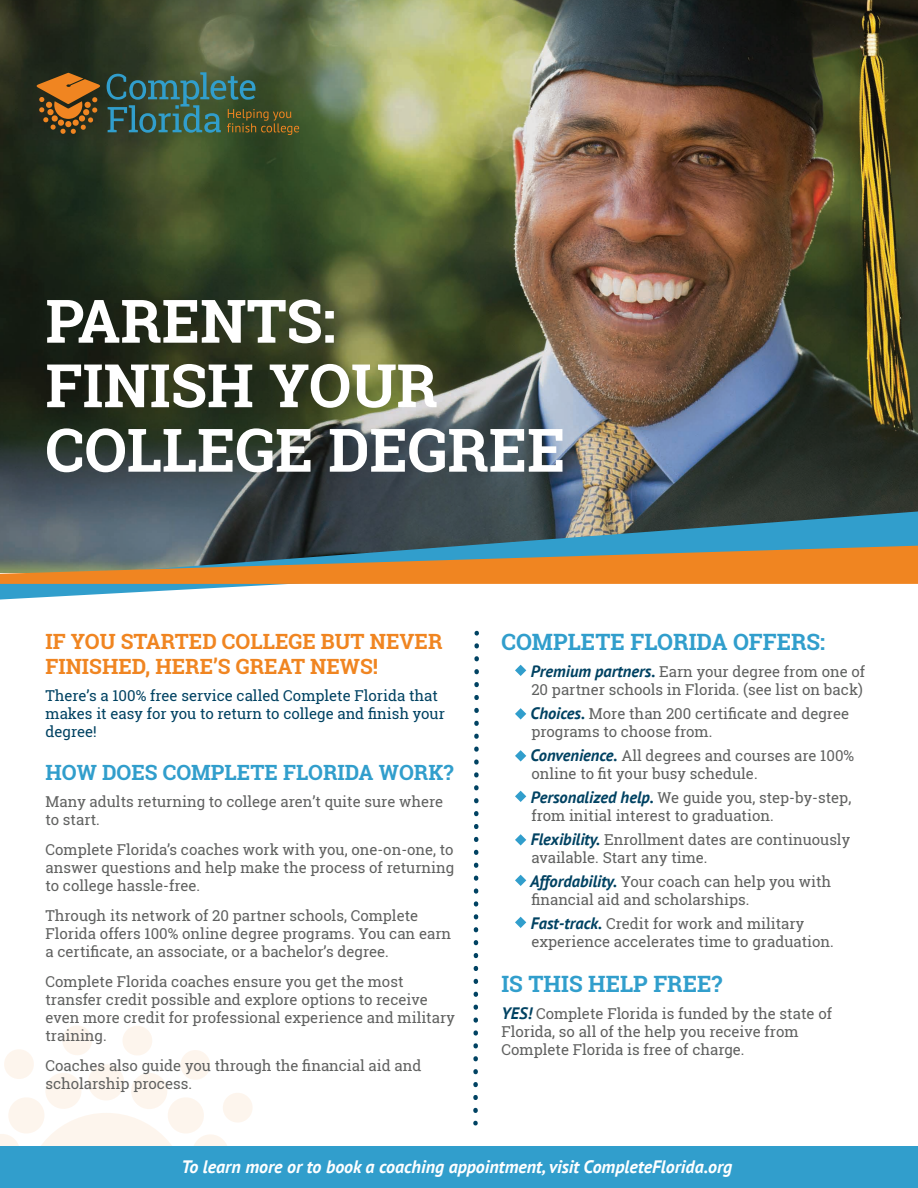
<style>
.page{position:relative;width:918px;height:1188px;background:#fff}
.page>*{position:absolute;margin:0;border:0;box-sizing:border-box;transform-origin:0 0}
.t1{font:700 60px/64.5px "Roboto Slab";color:#fff}
.t2{font:700 22.5px "Roboto Slab";color:#319ecc}
.t3{font:700 21px/25.2px "Roboto Slab";color:#f08521}
.t4{font:700 21px "Roboto Slab";color:#319ecc}
.t5{font:italic 700 18px "PT Sans";color:#fff}
.t6{font:15px/18px "Roboto Slab";color:#606160}
.t7{font:15px/18px "Roboto Slab";color:#004262}
.s1{font-family:"PT Sans";font-weight:700;font-style:italic;font-size:16.5px;color:#004262}
</style>
<div class="page">
<img style="left:0;top:0;width:918px;height:510px">
<svg style="left:0;top:1026px;width:276px;height:121px"></svg>
<svg style="left:37px;top:73px;width:63px;height:61px;background:#82551e"></svg>
<svg style="left:107px;top:72px;width:192px;height:63px;background:#3d5c49"></svg>
<svg style="left:0;top:510px;width:918px;height:90px"></svg>
<svg style="left:0;top:545px;width:918px;height:39px;background:#af814a"></svg>
<svg style="left:473px;top:643px;width:6px;height:481px"></svg>
<div style="left:0;top:1147px;width:918px;height:41px;background:#319ecc"></div>
<svg style="left:515px;top:665px;width:11px;height:11px"></svg>
<svg style="left:515px;top:708px;width:11px;height:12px"></svg>
<svg style="left:515px;top:750px;width:11px;height:12px"></svg>
<svg style="left:515px;top:791px;width:11px;height:11px"></svg>
<svg style="left:515px;top:834px;width:11px;height:12px"></svg>
<svg style="left:515px;top:875px;width:11px;height:11px"></svg>
<svg style="left:515px;top:917px;width:11px;height:11px"></svg>
<h1 class="t1" style="left:46px;top:288px;width:521px">PARENTS:<br>FINISH YOUR<br>COLLEGE DEGREE</h1>
<h3 class="t3" style="left:46px;top:629px;width:398px">IF YOU STARTED COLLEGE BUT NEVER<br>FINISHED, HERE’S GREAT NEWS!</h3>
<p class="t7" style="left:46px;top:687px;width:401px">There’s a 100% free service called Complete Florida that makes it easy for you to return to college and finish your degree!</p>
<h3 class="t4" style="left:46px;top:758px;width:409px">HOW DOES COMPLETE FLORIDA WORK?</h3>
<p class="t6" style="left:46px;top:793px;width:399px">Many adults returning to college aren’t quite sure where to start.</p>
<p class="t6" style="left:46px;top:841px;width:410px;text-align:justify">Complete Florida’s coaches work with you, one-on-one, to answer questions and help make the process of returning to college hassle-free.</p>
<p class="t6" style="left:46px;top:907px;width:407px">Through its network of 20 partner schools, Complete<br>Florida offers 100% online degree programs. You can earn a certificate, an associate, or a bachelor’s degree.</p>
<p class="t6" style="left:46px;top:973px;width:411px">Complete Florida coaches ensure you get the most transfer credit possible and explore options to receive even more credit for professional experience and military training.</p>
<p class="t6" style="left:46px;top:1057px;width:377px">Coaches also guide you through the financial aid and scholarship process.</p>
<h2 class="t2" style="left:501px;top:627px;width:325px">COMPLETE FLORIDA OFFERS:</h2>
<p class="t6" style="left:531px;top:663px;width:336px"><span class="s1">Premium partners.</span> Earn your degree from one of<br>20 partner schools in Florida. (see list on back)</p>
<p class="t6" style="left:531px;top:705px;width:320px"><span class="s1">Choices.</span> More than 200 certificate and degree programs to choose from.</p>
<p class="t6" style="left:531px;top:747px;width:325px"><span class="s1">Convenience.</span> All degrees and courses are 100% online to fit your busy schedule.</p>
<p class="t6" style="left:531px;top:789px;width:322px"><span class="s1">Personalized help.</span> We guide you, step-by-step, from initial interest to graduation.</p>
<p class="t6" style="left:531px;top:831px;width:321px"><span class="s1">Flexibility.</span> Enrollment dates are continuously available. Start any time.</p>
<p class="t6" style="left:530px;top:873px;width:303px"><span class="s1">Affordability.</span> Your coach can help you with financial aid and scholarships.</p>
<p class="t6" style="left:531px;top:915px;width:305px"><span class="s1">Fast-track.</span> Credit for work and military experience accelerates time to graduation.</p>
<h2 class="t2" style="left:501px;top:969px;width:222px">IS THIS HELP FREE?</h2>
<p class="t6" style="left:501px;top:1005px;width:332px"><span class="s1">YES!</span> Complete Florida is funded by the state of<br>Florida, so all of the help you receive from<br>Complete Florida is free of charge.</p>
<p class="t5" style="left:182px;top:1154px;width:552px">To learn more or to book a coaching appointment, visit CompleteFlorida.org</p>
</div>
